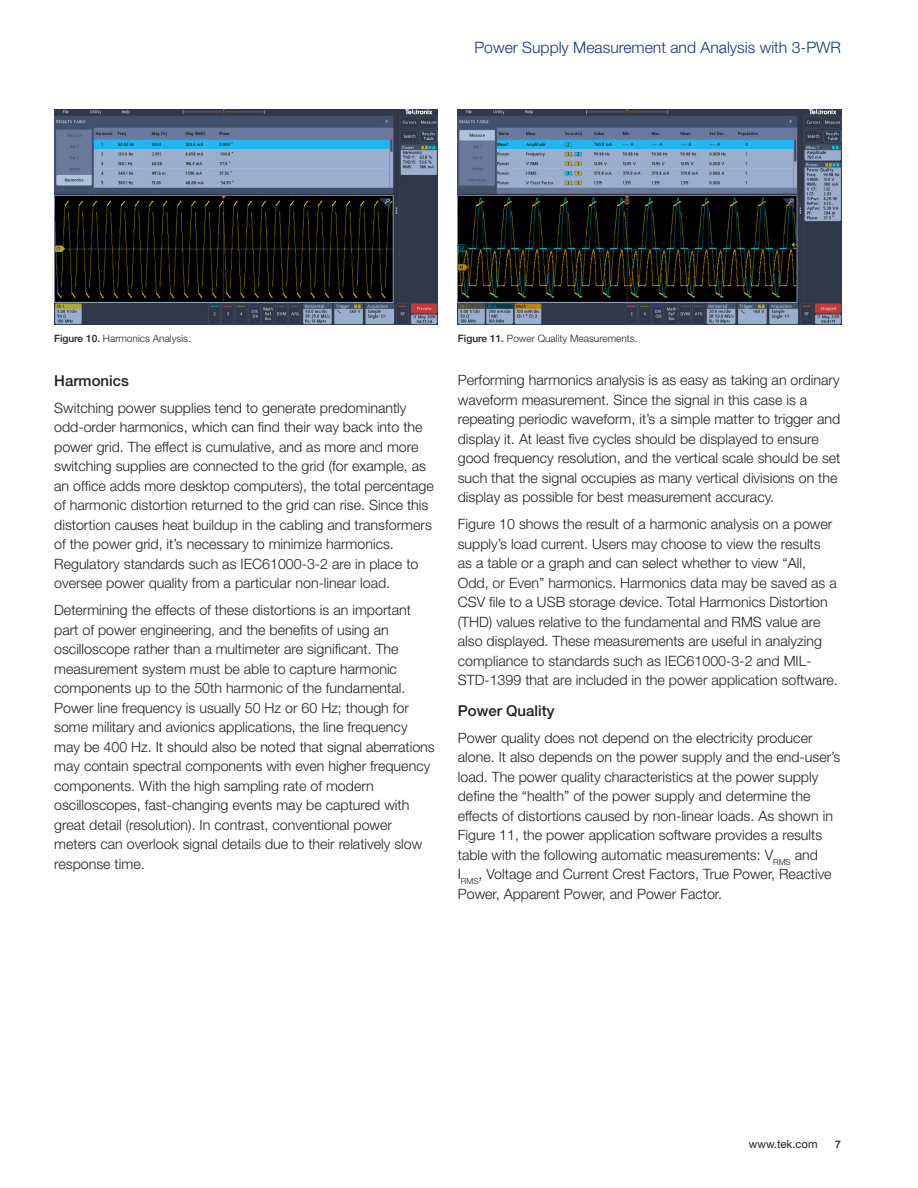
<style>
.page{position:relative;width:918px;height:1188px;background:#fff}
.page>*{position:absolute;margin:0;border:0;box-sizing:border-box;transform-origin:0 0}
.t1{font:300 15.75px "Helvetica Neue";color:#183181}
.Heading_3{font:500 15px "Helvetica Neue";color:#231f20}
.Body_-_regular{font:300 14.25px/19.5px "Helvetica Neue";color:#231f20}
.t2{font:11.25px "Helvetica Neue";color:#231f20}
.t3{font:500 10.5px "Helvetica Neue";color:#231f20}
.t4{font:300 10.2px "Helvetica Neue";color:#231f20}
.s1{font-weight:500}
</style>
<div class="page">
<img style="left:54px;top:109px;width:383px;height:216px">
<img style="left:458px;top:109px;width:383px;height:216px">
<p class="t1" style="left:474px;top:37px;width:368px">Power Supply Measurement and Analysis with 3-PWR</p>
<p class="t4" style="left:54px;top:332px;width:138px"><span class="s1">Figure 10.</span> Harmonics Analysis.</p>
<p class="t4" style="left:458px;top:332px;width:181px"><span class="s1">Figure 11.</span> Power Quality Measurements.</p>
<p class="Heading_3" style="left:54px;top:372px;width:76px">Harmonics</p>
<p class="Body_-_regular" style="left:54px;top:398px;width:381px">Switching power supplies tend to generate predominantly odd-order harmonics, which can find their way back into the power grid. The effect is cumulative, and as more and more switching supplies are connected to the grid (for example, as an office adds more desktop computers), the total percentage of harmonic distortion returned to the grid can rise. Since this distortion causes heat buildup in the cabling and transformers of the power grid, it’s necessary to minimize harmonics.<br>Regulatory standards such as IEC61000-3-2 are in place to oversee power quality from a particular non-linear load.</p>
<p class="Body_-_regular" style="left:54px;top:600px;width:382px">Determining the effects of these distortions is an important part of power engineering, and the benefits of using an oscilloscope rather than a multimeter are significant. The measurement system must be able to capture harmonic components up to the 50th harmonic of the fundamental.<br>Power line frequency is usually 50 Hz or 60 Hz; though for some military and avionics applications, the line frequency may be 400 Hz. It should also be noted that signal aberrations may contain spectral components with even higher frequency components. With the high sampling rate of modern oscilloscopes, fast-changing events may be captured with great detail (resolution). In contrast, conventional power meters can overlook signal details due to their relatively slow response time.</p>
<p class="Body_-_regular" style="left:458px;top:370px;width:384px">Performing harmonics analysis is as easy as taking an ordinary waveform measurement. Since the signal in this case is a repeating periodic waveform, it’s a simple matter to trigger and display it. At least five cycles should be displayed to ensure good frequency resolution, and the vertical scale should be set such that the signal occupies as many vertical divisions on the display as possible for best measurement accuracy.</p>
<p class="Body_-_regular" style="left:458px;top:514px;width:382px">Figure 10 shows the result of a harmonic analysis on a power supply’s load current. Users may choose to view the results as a table or a graph and can select whether to view “All, Odd, or Even” harmonics. Harmonics data may be saved as a CSV file to a USB storage device. Total Harmonics Distortion (THD) values relative to the fundamental and RMS value are also displayed. These measurements are useful in analyzing compliance to standards such as IEC61000-3-2 and MIL-STD-1399 that are included in the power application software.</p>
<p class="Heading_3" style="left:458px;top:701px;width:98px">Power Quality</p>
<p class="Body_-_regular" style="left:458px;top:728px;width:384px">Power quality does not depend on the electricity producer alone. It also depends on the power supply and the end-user’s load. The power quality characteristics at the power supply define the “health” of the power supply and determine the effects of distortions caused by non-linear loads. As shown in Figure 11, the power application software provides a results table with the following automatic measurements: V<sub>RMS</sub> and I<sub>RMS</sub>, Voltage and Current Crest Factors, True Power, Reactive Power, Apparent Power, and Power Factor.</p>
<p class="t2" style="left:749px;top:1138px;width:70px">www.tek.com</p>
<p class="t3" style="left:835px;top:1138px;width:7px">7</p>
</div>
